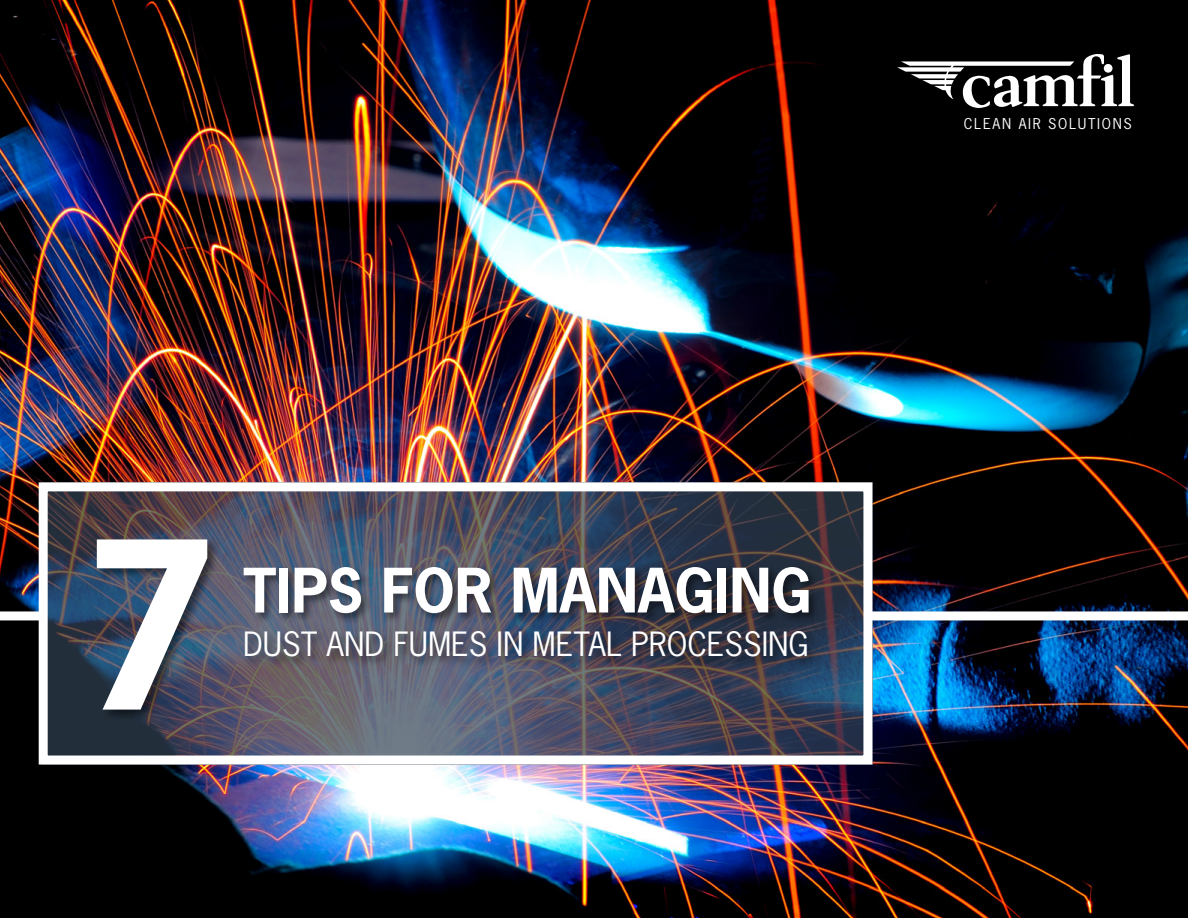
<style>
.page{position:relative;width:1188px;height:918px;background:#fff}
.page>*{position:absolute;margin:0;border:0;box-sizing:border-box;transform-origin:0 0}
.t1{font:700 218.7px "News Gothic Std";color:#fff}
.t2{font:700 57.6px "News Gothic Std";color:#fff}
.t3{font:31.5px "News Gothic Std";color:#fff}
.t4{font:14.1px "News Gothic Std";letter-spacing:.12em;color:#fff}
</style>
<div class="page">
<img style="left:0;top:0;width:1188px;height:918px">
<svg style="left:49px;top:492px;width:813px;height:263px;background:#484b5c"></svg>
<div style="left:241px;top:565px;width:580px;height:103px;background:#000;opacity:.5"></div>
<div style="left:95px;top:538px;width:124px;height:183px;background:#000;opacity:.5"></div>
<div style="left:39px;top:482px;width:833px;height:283px;border:9px solid #fff"></div>
<div style="left:866px;top:611px;width:322px;height:9px;background:#fff"></div>
<div style="left:0;top:611px;width:41px;height:9px;background:#fff"></div>
<svg style="left:897px;top:54px;width:237px;height:54px"></svg>
<div style="left:1104px;top:64px;width:9px;height:9px;background:#fff;border-radius:50%"></div>
<p class="t4" style="left:964px;top:115px;width:169px">CLEAN AIR SOLUTIONS</p>
<h1 class="t1" style="left:82px;top:482px;width:138px">7</h1>
<h2 class="t2" style="left:243px;top:553px;width:570px">TIPS FOR MANAGING</h2>
<p class="t3" style="left:243px;top:624px;width:567px">DUST AND FUMES IN METAL PROCESSING</p>
</div>
